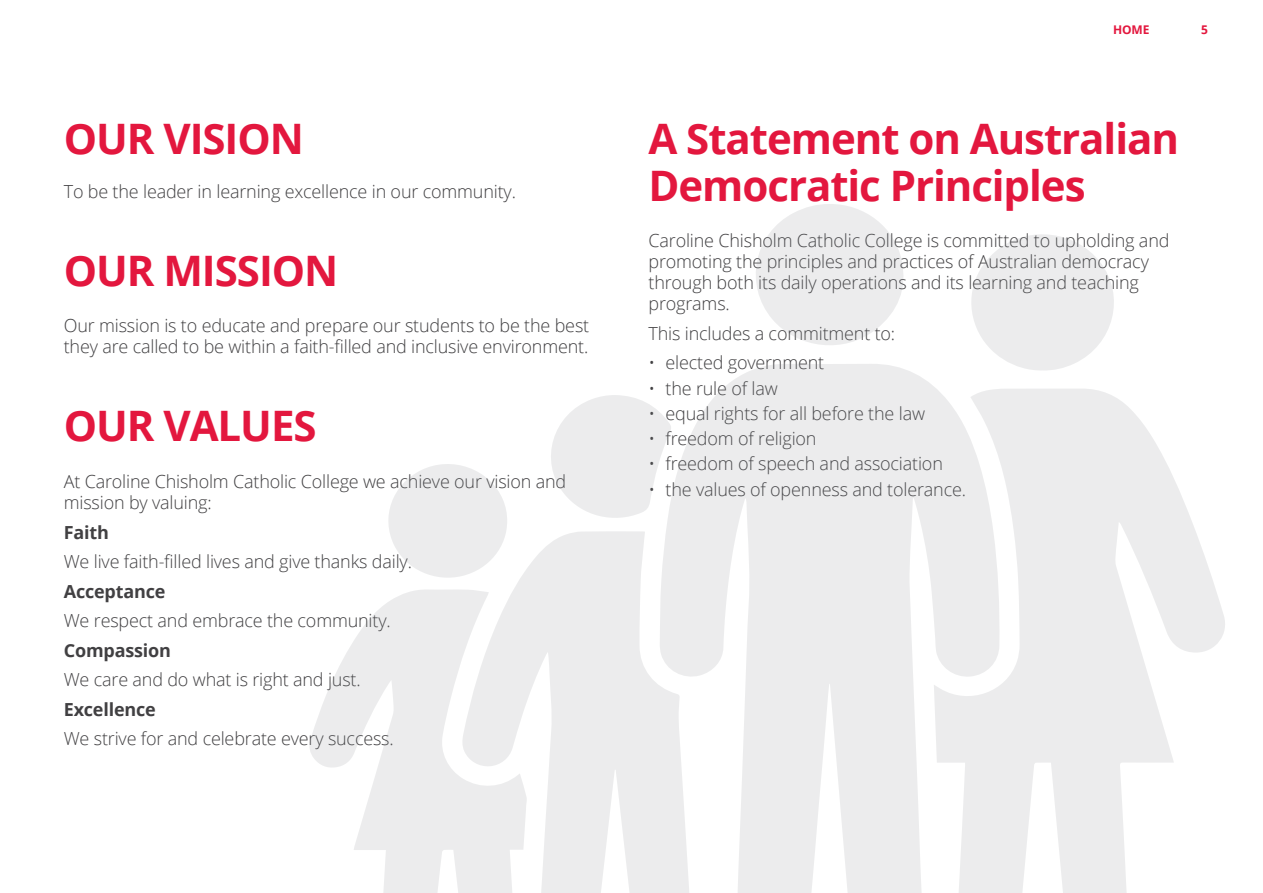
<style>
.page{position:relative;width:1263px;height:893px;background:#fff}
.page>*{position:absolute;margin:0;border:0;box-sizing:border-box;transform-origin:0 0}
.t1{font:700 42px/46.5px "Open Sans";letter-spacing:-.025em;color:#e3173e}
.t2{font:300 18px/21px "Open Sans";letter-spacing:-.01em;color:#414042}
.t3{font:700 18px "Open Sans";letter-spacing:-.01em;color:#414042}
.t4{font:700 12px "Open Sans";color:#e3173e}
</style>
<div class="page">
<svg style="left:666px;top:364px;width:269px;height:529px;fill:#ececed"></svg>
<svg style="left:934px;top:388px;width:291px;height:505px;fill:#ececed"></svg>
<svg style="left:514px;top:531px;width:176px;height:362px;fill:#ececed"></svg>
<svg style="left:309px;top:589px;width:218px;height:304px;fill:#ececed"></svg>
<svg style="left:756px;top:204px;width:147px;height:141px"></svg>
<svg style="left:971px;top:234px;width:143px;height:136px"></svg>
<svg style="left:551px;top:395px;width:121px;height:129px"></svg>
<svg style="left:388px;top:464px;width:119px;height:114px"></svg>
<h1 class="t1" style="left:64px;top:115px;width:242px">OUR VISION</h1>
<p class="t2" style="left:64px;top:180px;width:454px">To be the leader in learning excellence in our community.</p>
<h1 class="t1" style="left:64px;top:246px;width:276px">OUR MISSION</h1>
<p class="t2" style="left:64px;top:315px;width:527px">Our mission is to educate and prepare our students to be the best they are called to be within a faith‑filled and inclusive environment.</p>
<h1 class="t1" style="left:64px;top:402px;width:254px">OUR VALUES</h1>
<p class="t2" style="left:64px;top:470px;width:504px">At Caroline Chisholm Catholic College we achieve our vision and mission by valuing:</p>
<p class="t3" style="left:64px;top:519px;width:47px">Faith</p>
<p class="t2" style="left:64px;top:550px;width:350px">We live faith-filled lives and give thanks daily.</p>
<p class="t3" style="left:64px;top:578px;width:103px">Acceptance</p>
<p class="t2" style="left:64px;top:609px;width:328px">We respect and embrace the community.</p>
<p class="t3" style="left:64px;top:637px;width:109px">Compassion</p>
<p class="t2" style="left:64px;top:668px;width:298px">We care and do what is right and just.</p>
<p class="t3" style="left:64px;top:696px;width:94px">Excellence</p>
<p class="t2" style="left:64px;top:727px;width:331px">We strive for and celebrate every success.</p>
<p class="t4" style="left:1113px;top:21px;width:38px">HOME</p>
<p class="t4" style="left:1201px;top:21px;width:8px">5</p>
<h1 class="t1" style="left:648px;top:115px;width:532px">A Statement on Australian<br>Democratic Principles</h1>
<p class="t2" style="left:648px;top:230px;width:522px">Caroline Chisholm Catholic College is committed to upholding and promoting the principles and practices of Australian democracy through both its daily operations and its learning and teaching programs.</p>
<p class="t2" style="left:648px;top:322px;width:248px">This includes a commitment to:</p>
<p class="t2" style="left:648px;top:352px;width:177px">• elected government</p>
<p class="t2" style="left:648px;top:377px;width:131px">• the rule of law</p>
<p class="t2" style="left:648px;top:402px;width:278px">• equal rights for all before the law</p>
<p class="t2" style="left:648px;top:428px;width:170px">• freedom of religion</p>
<p class="t2" style="left:648px;top:453px;width:296px">• freedom of speech and association</p>
<p class="t2" style="left:648px;top:478px;width:319px">• the values of openness and tolerance.</p>
</div>
